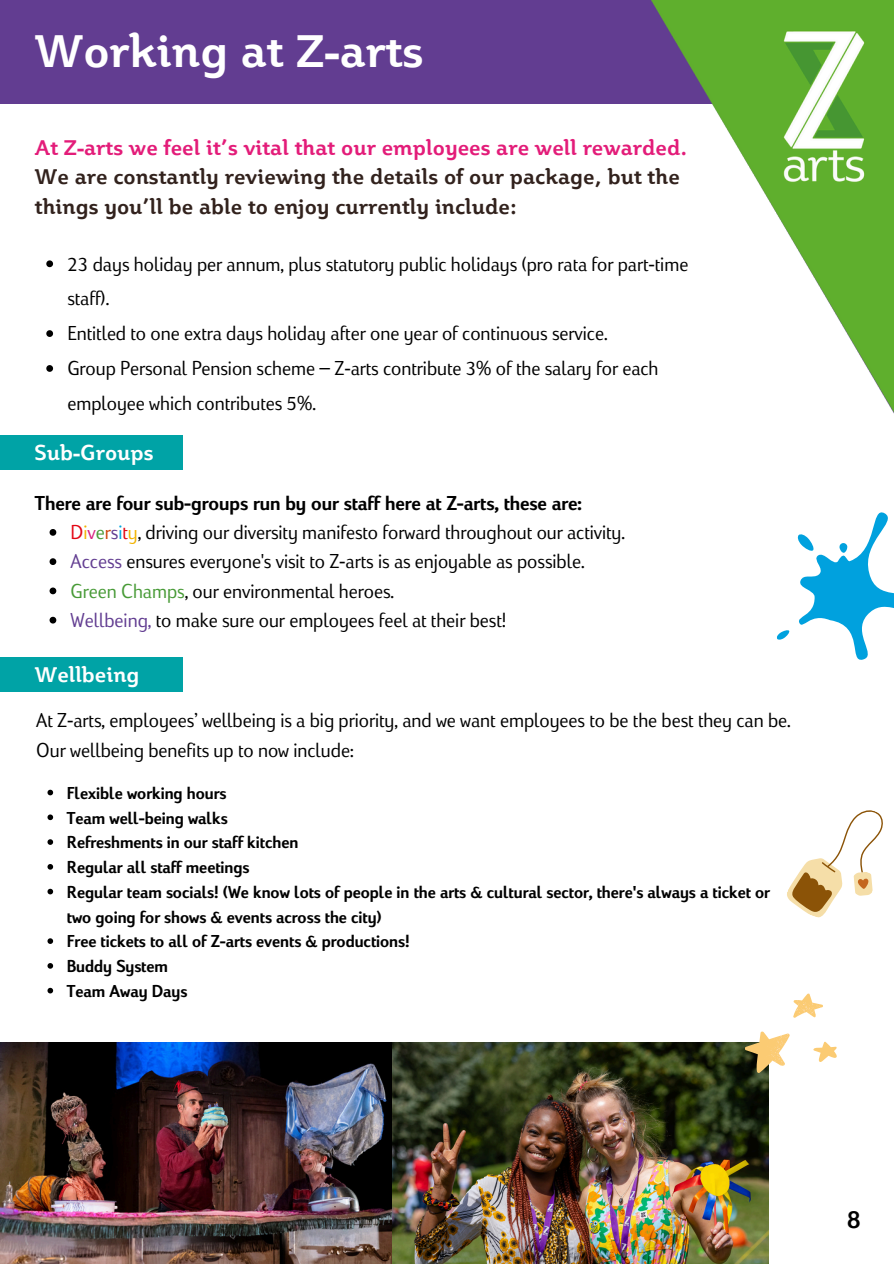
<style>
.page{position:relative;width:894px;height:1264px;background:#fff}
.page>*{position:absolute;margin:0;border:0;box-sizing:border-box;transform-origin:0 0}
.t1{font:700 45.15px "Plume";color:#fff}
.t2{font:700 23.7px "Plume";color:#000}
.t3{font:300 21px/34.8px "Viato";color:#000}
.t4{font:700 21px/29.2px "Plume";color:#32221d}
.t5{font:700 21px "Viato";color:#000}
.t6{font:700 21px "Plume";color:#fff}
.t7{font:700 18px/24.8px "Viato";color:#000}
.s1{color:#e31c79}
.s2{color:#e30613}
.s3{color:#f2b300}
.s4{color:#d82080}
.s5{color:#479a36}
.s6{color:#ce470a}
.s7{color:#623d91}
.s8{color:#00a5df}
</style>
<div class="page">
<div style="left:0;top:0;width:893px;height:104px;background:#623d91"></div>
<svg style="left:46px;top:260px;width:7px;height:7px"></svg>
<svg style="left:46px;top:330px;width:7px;height:7px"></svg>
<svg style="left:46px;top:365px;width:7px;height:7px"></svg>
<img style="left:651px;top:0;width:242px;height:412px">
<div style="left:0;top:435px;width:182px;height:35px;background:#00a3a6"></div>
<svg style="left:50px;top:529px;width:6px;height:6px"></svg>
<svg style="left:50px;top:558px;width:6px;height:7px"></svg>
<svg style="left:50px;top:587px;width:6px;height:7px"></svg>
<svg style="left:50px;top:616px;width:6px;height:7px"></svg>
<div style="left:0;top:657px;width:182px;height:35px;background:#00a3a6"></div>
<svg style="left:777px;top:512px;width:116px;height:148px"></svg>
<img style="left:0;top:1042px;width:392px;height:221px">
<img style="left:392px;top:1042px;width:376px;height:221px">
<svg style="left:47px;top:789px;width:6px;height:6px"></svg>
<svg style="left:47px;top:814px;width:6px;height:6px"></svg>
<svg style="left:47px;top:839px;width:6px;height:5px"></svg>
<svg style="left:47px;top:864px;width:6px;height:5px"></svg>
<svg style="left:47px;top:888px;width:6px;height:6px"></svg>
<svg style="left:47px;top:938px;width:6px;height:5px"></svg>
<svg style="left:47px;top:963px;width:6px;height:5px"></svg>
<svg style="left:47px;top:987px;width:6px;height:6px"></svg>
<svg style="left:787px;top:810px;width:96px;height:108px"></svg>
<svg style="left:740px;top:993px;width:97px;height:81px"></svg>
<p class="t1" style="left:35px;top:25px;width:390px">Working at Z-arts</p>
<p class="t4" style="left:35px;top:133px;width:653px"><span class="s1">At Z-arts we feel it’s vital that our employees are well rewarded.<br></span>We are constantly reviewing the details of our package, but the things you’ll be able to enjoy currently include:</p>
<p class="t3" style="left:67px;top:246px;width:622px">23 days holiday per annum, plus statutory public holidays (pro rata for part-time staff).</p>
<p class="t3" style="left:67px;top:315px;width:541px">Entitled to one extra days holiday after one year of continuous service.</p>
<h2 class="t3" style="left:67px;top:350px;width:592px">Group Personal Pension scheme – Z-arts contribute 3% of the salary for each employee which contributes 5%.</h2>
<p class="t6" style="left:35px;top:440px;width:120px">Sub-Groups</p>
<p class="t5" style="left:35px;top:490px;width:548px">There are four sub-groups run by our staff here at Z-arts, these are:</p>
<p class="t3" style="left:71px;top:514px;width:556px"><span class="s2">D</span><span class="s3">i</span><span class="s4">v</span><span class="s5">e</span><span class="s6">r</span><span class="s7">s</span><span class="s8">i</span><span class="s2">t</span><span class="s3">y</span>, driving our diversity manifesto forward throughout our activity.</p>
<h2 class="t3" style="left:71px;top:543px;width:515px"><span class="s7">Access</span> ensures everyone's visit to Z-arts is as enjoyable as possible.</h2>
<h2 class="t3" style="left:71px;top:573px;width:325px"><span class="s5">Green Champs</span>, our environmental heroes.</h2>
<p class="t3" style="left:71px;top:602px;width:437px"><span class="s7">Wellbeing,</span> to make sure our employees feel at their best!</p>
<p class="t6" style="left:35px;top:662px;width:106px">Wellbeing</p>
<p class="t3" style="left:36px;top:705px;width:756px;line-height:29.2px">At Z-arts, employees’ wellbeing is a big priority, and we want employees to be the best they can be.<br>Our wellbeing benefits up to now include:</p>
<h2 class="t7" style="left:67px;top:780px;width:161px">Flexible working hours</h2>
<h3 class="t7" style="left:67px;top:804px;width:162px">Team well-being walks</h3>
<p class="t7" style="left:67px;top:829px;width:233px">Refreshments in our staff kitchen</p>
<p class="t7" style="left:67px;top:854px;width:184px">Regular all staff meetings</p>
<p class="t7" style="left:67px;top:879px;width:704px">Regular team socials! (We know lots of people in the arts &amp; cultural sector, there's always a ticket or two going for shows &amp; events across the city)</p>
<p class="t7" style="left:67px;top:928px;width:344px">Free tickets to all of Z-arts events &amp; productions!</p>
<p class="t7" style="left:67px;top:953px;width:103px">Buddy System</p>
<p class="t7" style="left:67px;top:978px;width:122px">Team Away Days</p>
<p class="t2" style="left:847px;top:1206px;width:15px">8</p>
</div>
